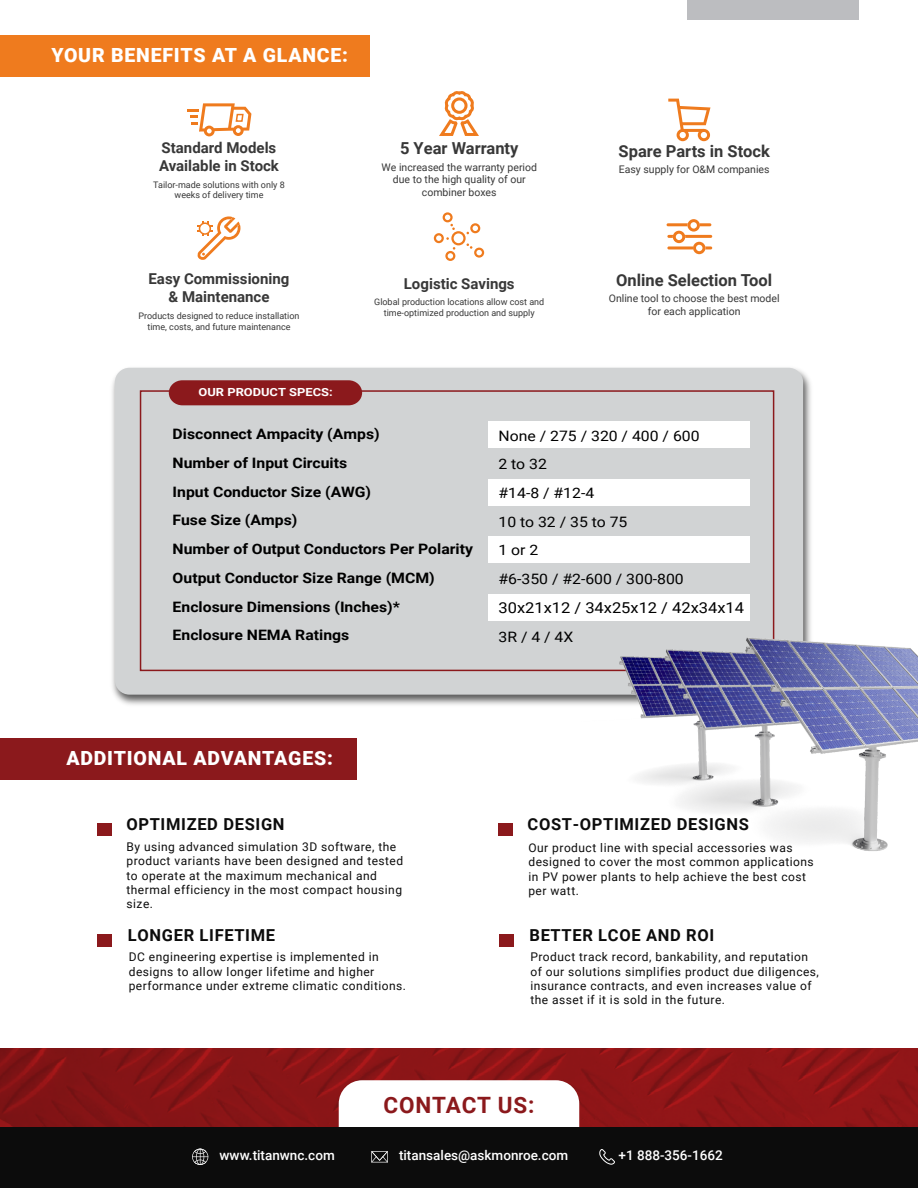
<style>
.page{position:relative;width:918px;height:1188px;background:#fff}
.page>*{position:absolute;margin:0;border:0;box-sizing:border-box;transform-origin:0 0}
.t1{font:700 22.5px "Roboto";letter-spacing:.04em;color:#8b191c}
.t2{font:900 19.5px "Roboto";letter-spacing:.04em;color:#fff}
.t3{font:700 16.5px "Roboto";letter-spacing:.04em;color:#0c0c0c}
.t4{font:700 16.5px "Roboto";color:#383838}
.t5{font:700 15px/18px "Roboto";color:#383838}
.t6{font:15px "Roboto";color:#000;scale:1.1 1}
.t7{font:700 14.4px/28.8px "Roboto";color:#000;scale:1.1 1}
.t8{font:14.4px/28.8px "Roboto";color:#000;scale:1.1 1}
.t9{font:500 13.5px "Roboto";color:#fff}
.t10{font:12px/14.4px "Roboto";letter-spacing:.04em;color:#0c0c0c}
.t11{font:700 11.1px "Roboto";color:#fff;scale:1.15 1}
.t12{font:10.5px/12.6px "Roboto";color:#383838;text-align:center}
.t13{font:9px/10.8px "Roboto";color:#383838;text-align:center}
</style>
<div class="page">
<img style="left:0;top:1049px;width:918px;height:79px">
<div style="left:687px;top:0;width:172px;height:20px;background:#bcbdc0"></div>
<svg style="left:339px;top:1080px;width:240px;height:48px"></svg>
<div style="left:0;top:1128px;width:918px;height:60px;background:#0c0c0c"></div>
<img style="left:112px;top:367px;width:699px;height:338px">
<div style="left:115px;top:368px;width:688px;height:327px;background:#d1d3d4;border-radius:15px"></div>
<div style="left:140px;top:390px;width:634px;height:281px;border:2px solid #8b191c"></div>
<div style="left:169px;top:380px;width:193px;height:25px;background:#8b191c"></div>
<div style="left:488px;top:422px;width:262px;height:26px;background:#fff"></div>
<div style="left:488px;top:479px;width:262px;height:27px;background:#fff"></div>
<div style="left:488px;top:537px;width:262px;height:26px;background:#fff"></div>
<div style="left:488px;top:594px;width:262px;height:27px;background:#fff"></div>
<svg style="left:192px;top:1149px;width:16px;height:16px"></svg>
<svg style="left:371px;top:1151px;width:17px;height:11px"></svg>
<svg style="left:599px;top:1149px;width:16px;height:16px"></svg>
<img style="left:542px;top:609px;width:376px;height:242px">
<div style="left:97px;top:934px;width:15px;height:13px;background:#8b191c"></div>
<div style="left:97px;top:823px;width:15px;height:13px;background:#8b191c"></div>
<div style="left:498px;top:823px;width:15px;height:13px;background:#8b191c"></div>
<div style="left:499px;top:934px;width:15px;height:13px;background:#8b191c"></div>
<div style="left:0;top:35px;width:369px;height:42px;background:#ef7b1e"></div>
<div style="left:0;top:738px;width:357px;height:42px;background:#8b191c"></div>
<svg style="left:187px;top:103px;width:64px;height:33px"></svg>
<svg style="left:668px;top:99px;width:42px;height:42px"></svg>
<svg style="left:439px;top:92px;width:40px;height:44px"></svg>
<svg style="left:197px;top:216px;width:43px;height:44px"></svg>
<div style="left:443px;top:212px;width:10px;height:10px;border:2px solid #ef7b1e;border-radius:50%"></div>
<div style="left:470px;top:223px;width:10px;height:10px;border:2px solid #ef7b1e;border-radius:50%"></div>
<div style="left:474px;top:248px;width:10px;height:10px;border:2px solid #ef7b1e;border-radius:50%"></div>
<div style="left:445px;top:251px;width:10px;height:10px;border:2px solid #ef7b1e;border-radius:50%"></div>
<div style="left:434px;top:233px;width:10px;height:10px;border:2px solid #ef7b1e;border-radius:50%"></div>
<div style="left:451px;top:231px;width:15px;height:14px;border:2px solid #ef7b1e;border-radius:50%"></div>
<svg style="left:450px;top:224px;width:5px;height:6px"></svg>
<svg style="left:467px;top:243px;width:5px;height:6px"></svg>
<svg style="left:667px;top:219px;width:45px;height:35px"></svg>
<h2 class="t2" style="left:51px;top:41px;width:298px">YOUR BENEFITS AT A GLANCE:</h2>
<p class="t5" style="left:159px;top:138px;width:121px">Standard Models<br>Available in Stock</p>
<p class="t13" style="left:153px;top:179px;width:133px">Tailor-made solutions with only 8 weeks of delivery time</p>
<p class="t5" style="left:149px;top:269px;width:142px;text-align:center">Easy Commissioning &amp; Maintenance</p>
<p class="t13" style="left:139px;top:310px;width:162px">Products designed to reduce installation time, costs, and future maintenance</p>
<h3 class="t4" style="left:400px;top:137px;width:120px">5 Year Warranty</h3>
<p class="t12" style="left:382px;top:160px;width:157px">We increased the warranty period due to the high quality of our combiner boxes</p>
<p class="t5" style="left:404px;top:274px;width:112px">Logistic Savings</p>
<p class="t13" style="left:374px;top:296px;width:172px">Global production locations allow cost and time-optimized production and supply</p>
<h3 class="t4" style="left:619px;top:139px;width:153px">Spare Parts in Stock</h3>
<p class="t12" style="left:619px;top:163px;width:152px">Easy supply for O&amp;M companies</p>
<h3 class="t4" style="left:616px;top:268px;width:158px">Online Selection Tool</h3>
<p class="t12" style="left:609px;top:292px;width:172px">Online tool to choose the best model for each application</p>
<p class="t11" style="left:199px;top:384px;width:118px">OUR PRODUCT SPECS:</p>
<p class="t7" style="left:173px;top:419px;width:275px">Disconnect Ampacity (Amps)<br>Number of Input Circuits<br>Input Conductor Size (AWG)<br>Fuse Size (Amps)<br>Number of Output Conductors Per Polarity<br>Output Conductor Size Range (MCM)<br>Enclosure Dimensions (Inches)*<br>Enclosure NEMA Ratings</p>
<p class="t8" style="left:499px;top:420px;width:184px">None / 275 / 320 / 400 / 600<br>2 to 32<br>#14-8 / #12-4<br>10 to 32 / 35 to 75<br>1 or 2<br>#6-350 / #2-600 / 300-800</p>
<p class="t6" style="left:499px;top:597px;width:225px">30x21x12 / 34x25x12 / 42x34x14</p>
<p class="t8" style="left:499px;top:622px;width:70px">3R / 4 / 4X</p>
<h2 class="t2" style="left:66px;top:744px;width:268px">ADDITIONAL ADVANTAGES:</h2>
<h3 class="t3" style="left:126px;top:813px;width:160px">OPTIMIZED DESIGN</h3>
<p class="t10" style="left:127px;top:839px;width:278px">By using advanced simulation 3D software, the product variants have been designed and tested to operate at the maximum mechanical and thermal efficiency in the most compact housing size.</p>
<h3 class="t3" style="left:128px;top:923px;width:149px">LONGER LIFETIME</h3>
<p class="t10" style="left:129px;top:949px;width:279px">DC engineering expertise is implemented in designs to allow longer lifetime and higher performance under extreme climatic conditions.</p>
<h3 class="t3" style="left:528px;top:813px;width:223px">COST-OPTIMIZED DESIGNS</h3>
<p class="t10" style="left:528px;top:840px;width:287px">Our product line with special accessories was designed to cover the most common applications in PV power plants to help achieve the best cost per watt.</p>
<h3 class="t3" style="left:530px;top:923px;width:186px">BETTER LCOE AND ROI</h3>
<p class="t10" style="left:530px;top:949px;width:290px">Product track record, bankability, and reputation of our solutions simplifies product due diligences, insurance contracts, and even increases value of the asset if it is sold in the future.</p>
<h1 class="t1" style="left:383px;top:1089px;width:153px">CONTACT US:</h1>
<p class="t9" style="left:220px;top:1146px;width:117px">www.titanwnc.com</p>
<p class="t9" style="left:399px;top:1146px;width:171px">titansales@askmonroe.com</p>
<p class="t9" style="left:619px;top:1146px;width:106px">+1 888-356-1662</p>
</div>
